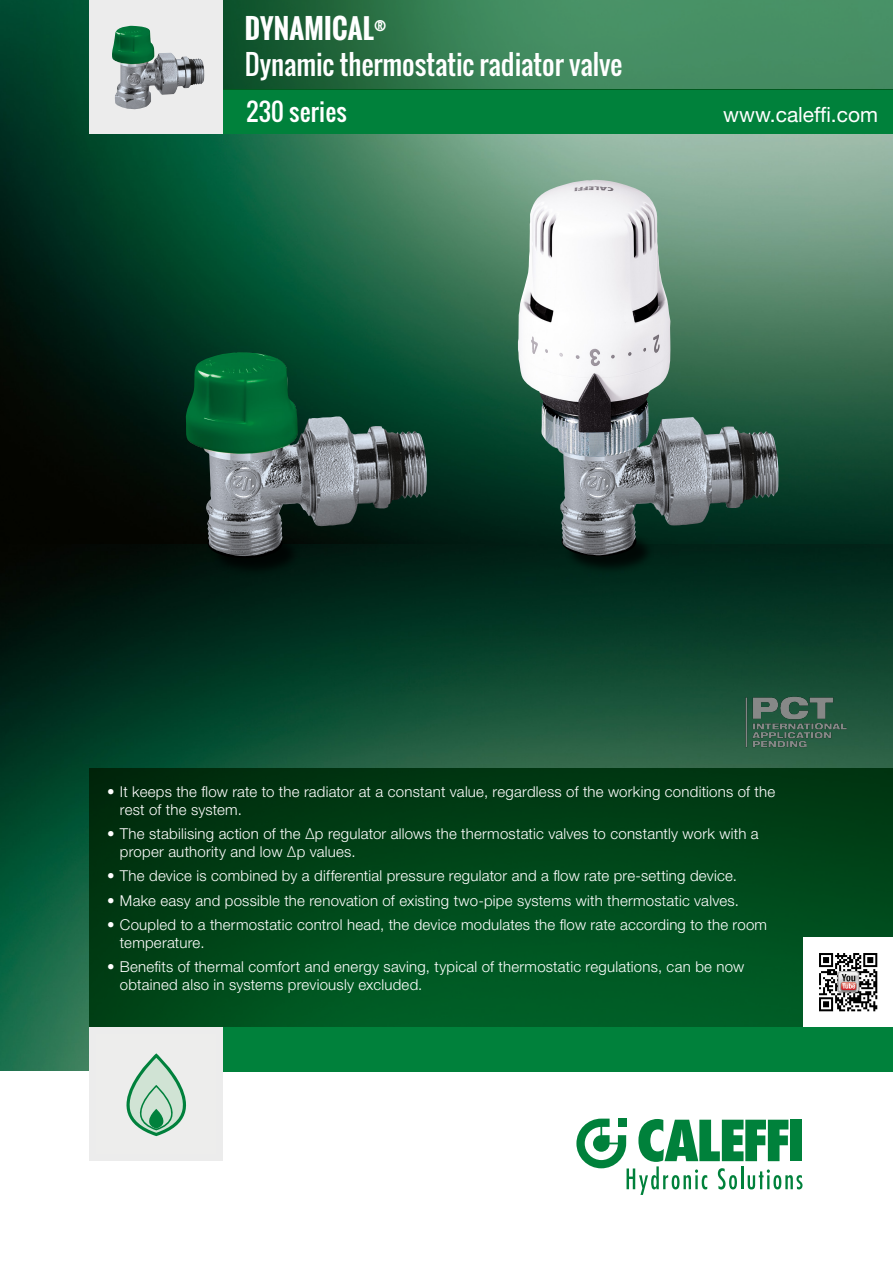
<style>
.page{position:relative;width:893px;height:1263px;background:#fff}
.page>*{position:absolute;margin:0;border:0;box-sizing:border-box;transform-origin:0 0}
.Subhead{font:27px "Oswald";letter-spacing:-.005em;color:#fff}
.Head{font:700 27px "Oswald";letter-spacing:.01em;color:#fff}
.Subhead-2{font:24px "Oswald";letter-spacing:.01em;color:#fff}
.t1{font:21px "Helvetica Neue LT Std";color:#fff}
.Body_bullett{font:300 15px/18px "Helvetica Neue LT Std";letter-spacing:.015em;color:#fff}
</style>
<div class="page">
<img style="left:0;top:0;width:893px;height:545px">
<img style="left:0;top:545px;width:893px;height:526px">
<svg style="left:576px;top:1118px;width:226px;height:77px"></svg>
<svg style="left:89px;top:768px;width:804px;height:259px;background:#004619"></svg>
<div style="left:89px;top:89px;width:804px;height:45px;background:#00813b"></div>
<svg style="left:223px;top:0;width:670px;height:89px;background:#387f55"></svg>
<div style="left:89px;top:1027px;width:804px;height:44px;background:#00813b"></div>
<div style="left:89px;top:0;width:134px;height:134px;background:#ececec"></div>
<img style="left:112px;top:26px;width:92px;height:84px">
<div style="left:89px;top:1027px;width:134px;height:134px;background:#ececec"></div>
<svg style="left:126px;top:1053px;width:60px;height:83px"></svg>
<div style="left:210px;top:530px;width:91px;height:47px;background:#000;opacity:.75"></div>
<div style="left:208px;top:528px;width:74px;height:30px;border:2px solid #000;border-radius:50%"></div>
<img style="left:744px;top:696px;width:104px;height:52px">
<div style="left:564px;top:528px;width:91px;height:47px;background:#000;opacity:.75"></div>
<img style="left:518px;top:180px;width:261px;height:376px">
<img style="left:185px;top:352px;width:242px;height:204px">
<div style="left:804px;top:938px;width:89px;height:89px;background:#fff"></div>
<img style="left:819px;top:953px;width:59px;height:59px">
<img style="left:837px;top:971px;width:23px;height:23px">
<div style="left:838px;top:971px;width:21px;height:21px;border:1px solid #b3b2b3;border-radius:3px"></div>
<svg style="left:838px;top:971px;width:20px;height:21px"></svg>
<p class="Head" style="left:245px;top:9px;width:143px">DYNAMICAL<sup>®</sup></p>
<p class="Subhead" style="left:245px;top:44px;width:379px">Dynamic thermostatic radiator valve</p>
<p class="Subhead-2" style="left:247px;top:94px;width:102px">230 series</p>
<p class="t1" style="left:723px;top:102px;width:156px">www.caleffi.com</p>
<p class="Body_bullett" style="left:120px;top:782px;width:657px;text-indent:-13px">• It keeps the flow rate to the radiator at a constant value, regardless of the working conditions of the rest of the system.</p>
<p class="Body_bullett" style="left:120px;top:824px;width:640px;text-indent:-13px">• The stabilising action of the Δp regulator allows the thermostatic valves to constantly work with a proper authority and low Δp values.</p>
<p class="Body_bullett" style="left:107px;top:867px;width:631px">• The device is combined by a differential pressure regulator and a flow rate pre-setting device.</p>
<p class="Body_bullett" style="left:107px;top:891px;width:633px">• Make easy and possible the renovation of existing two-pipe systems with thermostatic valves.</p>
<p class="Body_bullett" style="left:120px;top:915px;width:649px;text-indent:-13px">• Coupled to a thermostatic control head, the device modulates the flow rate according to the room temperature.</p>
<p class="Body_bullett" style="left:120px;top:958px;width:626px;text-indent:-13px">• Benefits of thermal comfort and energy saving, typical of thermostatic regulations, can be now obtained also in systems previously excluded.</p>
</div>
